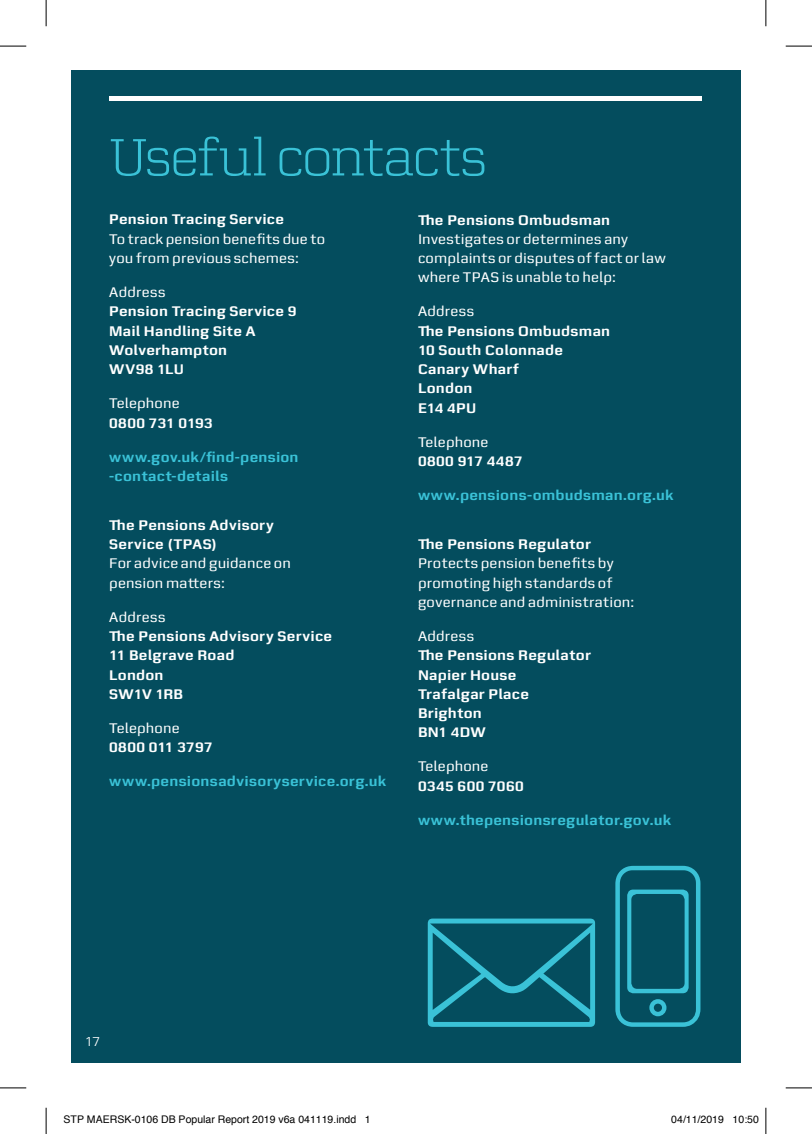
<style>
.page{position:relative;width:812px;height:1134px;background:#fff}
.page>*{position:absolute;margin:0;border:0;box-sizing:border-box;transform-origin:0 0}
.t1{font:300 56px "Zetta Serif";color:#3ac2d7}
.t2{font:700 14.88px/19.2px "Zetta Sans";letter-spacing:.015em;color:#fff}
.t3{font:14.88px/19.2px "Zetta Sans";letter-spacing:.015em;color:#fff}
.t4{font:700 14.88px/19.2px "Zetta Sans";letter-spacing:.015em;color:#3ac2d7}
.t5{font:14px "Zetta Sans";color:#fff}
.t6{font:10.5px "Helvetica";color:#000}
</style>
<div class="page">
<div style="left:71px;top:71px;width:669px;height:992px;background:#044d5e"></div>
<div style="left:109px;top:96px;width:592px;height:5px;background:#fff"></div>
<svg style="left:615px;top:866px;width:85px;height:161px"></svg>
<svg style="left:427px;top:918px;width:169px;height:109px"></svg>
<svg style="left:0;top:46px;width:26px;height:1px"></svg>
<svg style="left:785px;top:46px;width:26px;height:1px"></svg>
<svg style="left:0;top:1088px;width:26px;height:1px"></svg>
<svg style="left:785px;top:1088px;width:26px;height:1px"></svg>
<svg style="left:46px;top:0;width:1px;height:26px"></svg>
<svg style="left:46px;top:1108px;width:1px;height:26px"></svg>
<svg style="left:765px;top:0;width:1px;height:26px"></svg>
<svg style="left:765px;top:1108px;width:1px;height:26px"></svg>
<h1 class="t1" style="left:109px;top:127px;width:379px">Useful contacts</h1>
<p class="t2" style="left:109px;top:210px;width:176px">Pension Tracing Service</p>
<p class="t3" style="left:109px;top:229px;width:217px">To track pension benefits due to you from previous schemes:</p>
<p class="t3" style="left:109px;top:283px;width:58px">Address</p>
<p class="t2" style="left:109px;top:302px;width:189px">Pension Tracing Service 9<br>Mail Handling Site A<br>Wolverhampton<br>WV98 1LU</p>
<p class="t3" style="left:109px;top:394px;width:72px">Telephone</p>
<p class="t2" style="left:109px;top:413px;width:105px">0800 731 0193</p>
<p class="t4" style="left:109px;top:447px;width:191px">www.gov.uk/find-pension -contact-details</p>
<p class="t2" style="left:109px;top:515px;width:166px">The Pensions Advisory<br>Service (TPAS)</p>
<p class="t3" style="left:109px;top:554px;width:183px">For advice and guidance on pension matters:</p>
<p class="t3" style="left:109px;top:607px;width:58px">Address</p>
<p class="t2" style="left:109px;top:627px;width:224px">The Pensions Advisory Service<br>11 Belgrave Road<br>London<br>SW1V 1RB</p>
<p class="t3" style="left:109px;top:719px;width:72px">Telephone</p>
<p class="t2" style="left:109px;top:738px;width:105px">0800 011 3797</p>
<p class="t4" style="left:109px;top:772px;width:278px">www.pensionsadvisoryservice.org.uk</p>
<p class="t2" style="left:418px;top:210px;width:194px">The Pensions Ombudsman</p>
<p class="t3" style="left:418px;top:229px;width:249px">Investigates or determines any complaints or disputes of fact or law where TPAS is unable to help:</p>
<p class="t3" style="left:418px;top:302px;width:58px">Address</p>
<p class="t2" style="left:418px;top:321px;width:194px">The Pensions Ombudsman<br>10 South Colonnade<br>Canary Wharf<br>London<br>E14 4PU</p>
<p class="t3" style="left:418px;top:432px;width:72px">Telephone</p>
<p class="t2" style="left:418px;top:452px;width:106px">0800 917 4487</p>
<p class="t4" style="left:418px;top:486px;width:257px">www.pensions-ombudsman.org.uk</p>
<p class="t2" style="left:418px;top:535px;width:174px">The Pensions Regulator</p>
<p class="t3" style="left:418px;top:554px;width:218px">Protects pension benefits by promoting high standards of governance and administration:</p>
<p class="t3" style="left:418px;top:627px;width:58px">Address</p>
<p class="t2" style="left:418px;top:646px;width:174px">The Pensions Regulator<br>Napier House<br>Trafalgar Place<br>Brighton<br>BN1 4DW</p>
<p class="t3" style="left:418px;top:757px;width:72px">Telephone</p>
<p class="t2" style="left:418px;top:776px;width:107px">0345 600 7060</p>
<p class="t4" style="left:418px;top:810px;width:254px">www.thepensionsregulator.gov.uk</p>
<p class="t5" style="left:85px;top:1034px;width:17px">17</p>
<p class="t6" style="left:64px;top:1112px;width:308px">STP MAERSK-0106 DB Popular Report 2019 v6a 041119.indd 1</p>
<p class="t6" style="left:671px;top:1112px;width:89px">04/11/2019 10:50</p>
</div>
